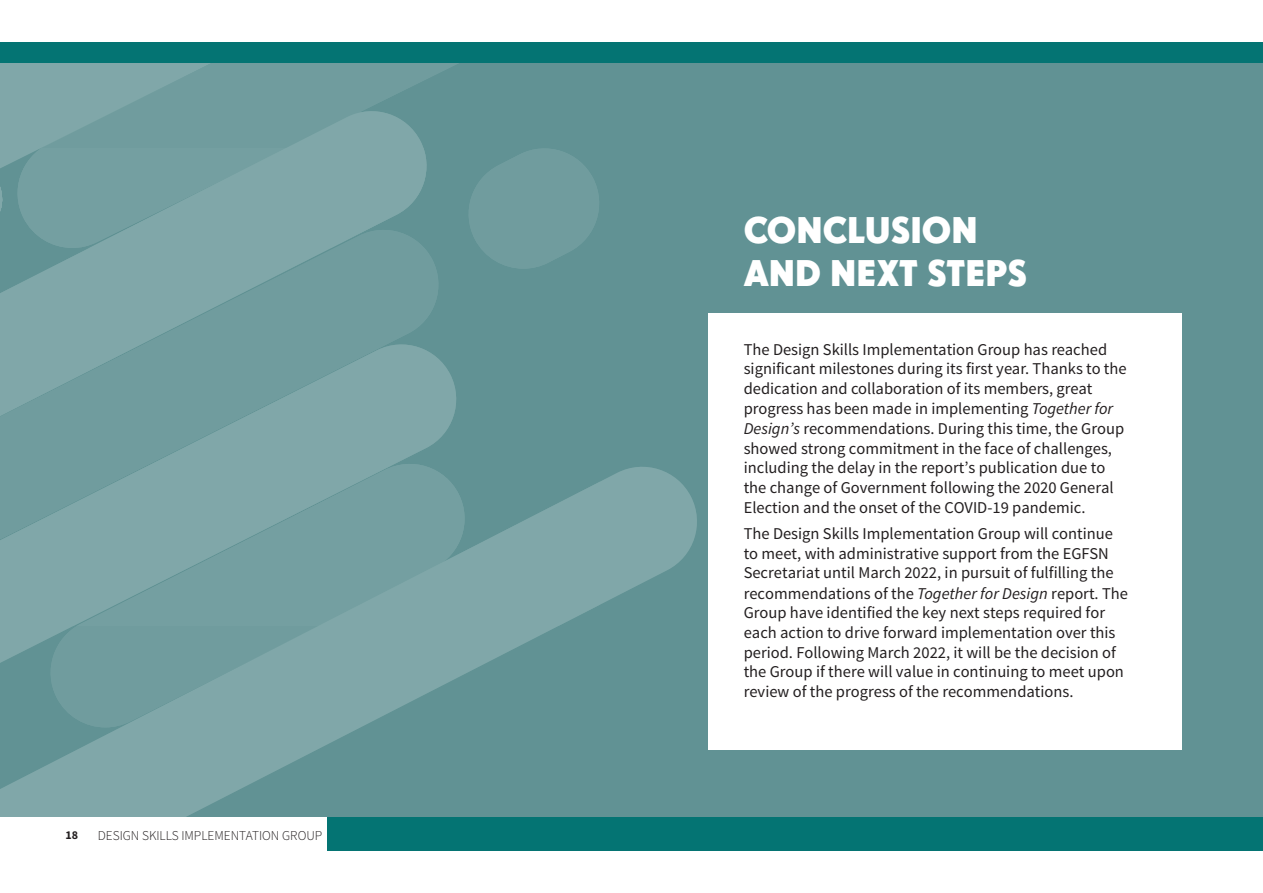
<style>
.page{position:relative;width:1263px;height:893px;background:#fff}
.page>*{position:absolute;margin:0;border:0;box-sizing:border-box;transform-origin:0 0}
.t1{font:700 36px/43.2px "Super Grotesk Pro";color:#fff}
.t2{font:16.5px/19.8px "Source Sans Pro";color:#231f20}
.t3{font:300 13.5px "Source Sans Pro";color:#231f20}
.t4{font:700 12px "Source Sans Pro";color:#231f20}
.s1{font-style:italic}
</style>
<div class="page">
<div style="left:0;top:43px;width:1263px;height:774px;background:#619294"></div>
<svg style="left:0;top:467px;width:697px;height:350px"></svg>
<svg style="left:0;top:63px;width:599px;height:368px"></svg>
<svg style="left:0;top:222px;width:446px;height:404px;fill:#749fa1"></svg>
<svg style="left:0;top:63px;width:426px;height:112px;fill:#749fa1"></svg>
<div style="left:708px;top:313px;width:473px;height:437px;background:#fff"></div>
<div style="left:328px;top:817px;width:935px;height:33px;background:#047473"></div>
<div style="left:0;top:43px;width:1263px;height:20px;background:#047473"></div>
<p class="t4" style="left:66px;top:830px;width:14px">18</p>
<p class="t3" style="left:98px;top:828px;width:226px">DESIGN SKILLS IMPLEMENTATION GROUP</p>
<p class="t1" style="left:744px;top:209px;width:285px">CONCLUSION<br>AND NEXT STEPS</p>
<p class="t2" style="left:744px;top:341px;width:384px">The Design Skills Implementation Group has reached significant milestones during its first year. Thanks to the dedication and collaboration of its members, great progress has been made in implementing <span class="s1">Together for Design’s</span> recommendations. During this time, the Group showed strong commitment in the face of challenges, including the delay in the report’s publication due to the change of Government following the 2020 General Election and the onset of the COVID-19 pandemic.</p>
<p class="t2" style="left:744px;top:525px;width:386px">The Design Skills Implementation Group will continue to meet, with administrative support from the EGFSN Secretariat until March 2022, in pursuit of fulfilling the recommendations of the <span class="s1">Together for Design</span> report. The Group have identified the key next steps required for each action to drive forward implementation over this period. Following March 2022, it will be the decision of the Group if there will value in continuing to meet upon review of the progress of the recommendations.</p>
</div>
